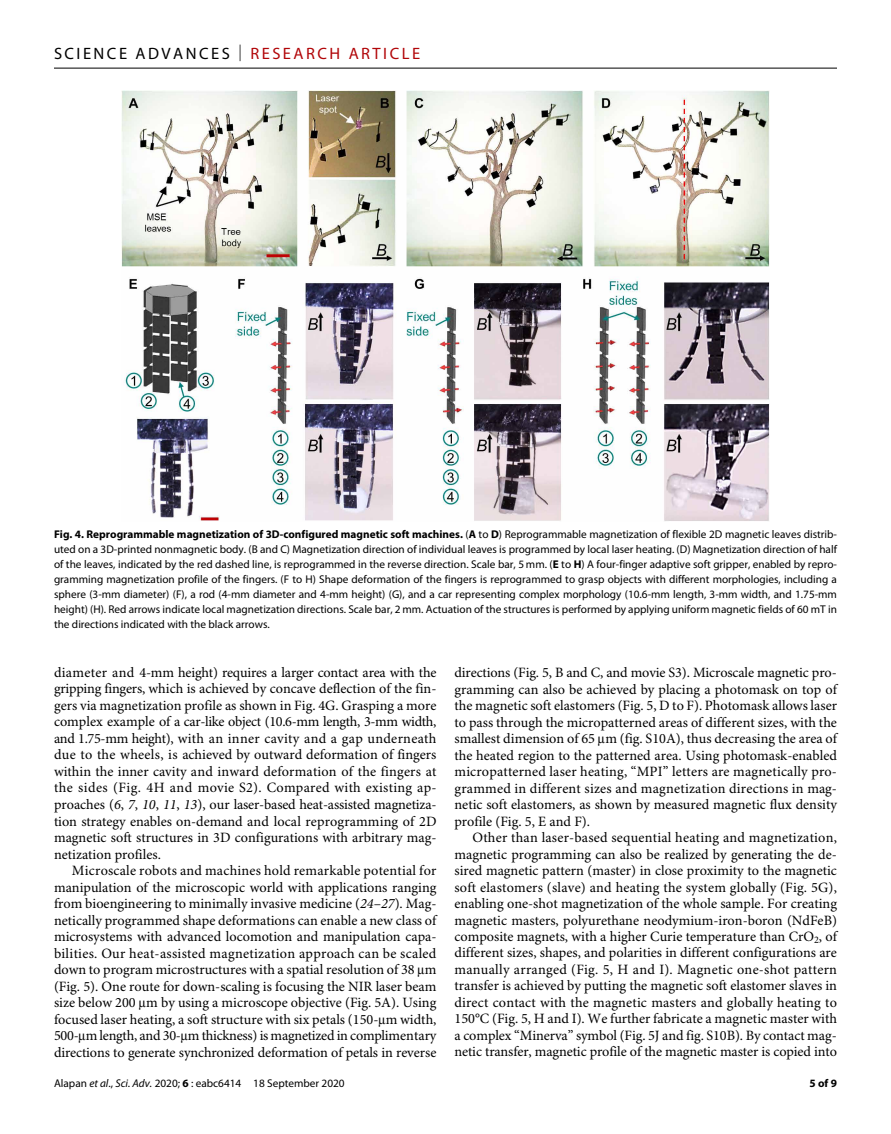
<style>
.page{position:relative;width:891px;height:1134px;background:#fff}
.page>*{position:absolute;margin:0;border:0;box-sizing:border-box;transform-origin:0 0}
.t1{font:16.5px "Myriad Pro";letter-spacing:.15em;color:#000}
.t2{font:14.25px/16.5px "Minion Pro";color:#000;text-align:justify}
.t3{font:11.25px/15px "Myriad Pro";color:#000;text-align:justify}
.t4{font:700 11.25px "Myriad Pro";color:#000}
.s1{font-weight:300}
.s2{color:#b10508}
.s3{font-weight:700}
.s4{font-style:italic}
</style>
<div class="page">
<hr style="left:54px;top:68px;width:783px;height:1px;background:#000">
<img style="left:121px;top:90px;width:649px;height:431px">
<p class="t1" style="left:54px;top:40px;width:368px">SCIENCE ADVANCES <span class="s1">|</span> <span class="s2">RESEARCH ARTICLE</span></p>
<p class="t3" style="left:54px;top:527px;width:785px"><span class="s3">Fig. 4. Reprogrammable magnetization of 3D-configured magnetic soft machines.</span> (<span class="s3">A</span> to <span class="s3">D</span>) Reprogrammable magnetization of flexible 2D magnetic leaves distrib&shy;uted on a 3D-printed nonmagnetic body. (B and C) Magnetization direction of individual leaves is programmed by local laser heating. (D) Magnetization direction of half of the leaves, indicated by the red dashed line, is reprogrammed in the reverse direction. Scale bar, 5 mm. (<span class="s3">E</span> to <span class="s3">H</span>) A four-finger adaptive soft gripper, enabled by repro&shy;gramming magnetization profile of the fingers. (F to H) Shape deformation of the fingers is reprogrammed to grasp objects with different morphologies, including a sphere (3-mm diameter) (F), a rod (4-mm diameter and 4-mm height) (G), and a car representing complex morphology (10.6-mm length, 3-mm width, and 1.75-mm height) (H). Red arrows indicate local magnetization directions. Scale bar, 2 mm. Actuation of the structures is performed by applying uniform magnetic fields of 60 mT in the directions indicated with the black arrows.</p>
<p class="t2" style="left:54px;top:666px;width:384px">diameter and 4-mm height) requires a larger contact area with the gripping fingers, which is achieved by concave deflection of the fin&shy;gers via magnetization profile as shown in Fig. 4G. Grasping a more complex example of a car-like object (10.6-mm length, 3-mm width, and 1.75-mm height), with an inner cavity and a gap underneath due to the wheels, is achieved by outward deformation of fingers within the inner cavity and inward deformation of the fingers at the sides (Fig. 4H and movie S2). Compared with existing ap&shy;proaches (<span class="s4">6</span>, <span class="s4">7</span>, <span class="s4">10</span>, <span class="s4">11</span>, <span class="s4">13</span>), our laser-based heat-assisted magnetiza&shy;tion strategy enables on-demand and local reprogramming of 2D magnetic soft structures in 3D configurations with arbitrary mag&shy;netization profiles.</p>
<p class="t2" style="left:54px;top:864px;width:384px;text-indent:18px">Microscale robots and machines hold remarkable potential for manipulation of the microscopic world with applications ranging from bioengineering to minimally invasive medicine (<span class="s4">24</span>–<span class="s4">27</span>). Mag&shy;netically programmed shape deformations can enable a new class of microsystems with advanced locomotion and manipulation capa&shy;bilities. Our heat-assisted magnetization approach can be scaled down to program microstructures with a spatial resolution of 38 m (Fig. 5). One route for down-scaling is focusing the NIR laser beam size below 200 m by using a microscope objective (Fig. 5A). Using focused laser heating, a soft structure with six petals (150- m width, 500- m length, and 30- m thickness) is magnetized in complimentary directions to generate synchronized deformation of petals in reverse</p>
<p class="t3" style="left:54px;top:1076px;width:292px">Alapan <span class="s4">et al</span>., <span class="s4">Sci. Adv.</span> 2020; <span class="s3">6</span> : eabc6414 18 September 2020</p>
<p class="t2" style="left:454px;top:666px;width:384px">directions (Fig. 5, B and C, and movie S3). Microscale magnetic pro&shy;gramming can also be achieved by placing a photomask on top of the magnetic soft elastomers (Fig. 5, D to F). Photomask allows laser to pass through the micropatterned areas of different sizes, with the smallest dimension of 65 m (fig. S10A), thus decreasing the area of the heated region to the patterned area. Using photomask-enabled micropatterned laser heating, “MPI” letters are magnetically pro&shy;grammed in different sizes and magnetization directions in mag&shy;netic soft elastomers, as shown by measured magnetic flux density profile (Fig. 5, E and F).</p>
<p class="t2" style="left:454px;top:831px;width:384px;text-indent:18px">Other than laser-based sequential heating and magnetization, magnetic programming can also be realized by generating the de&shy;sired magnetic pattern (master) in close proximity to the magnetic soft elastomers (slave) and heating the system globally (Fig. 5G), enabling one-shot magnetization of the whole sample. For creating magnetic masters, polyurethane neodymium-iron-boron (NdFeB) composite magnets, with a higher Curie temperature than CrO<sub>2</sub>, of different sizes, shapes, and polarities in different configurations are manually arranged (Fig. 5, H and I). Magnetic one-shot pattern transfer is achieved by putting the magnetic soft elastomer slaves in direct contact with the magnetic masters and globally heating to 150°C (Fig. 5, H and I). We further fabricate a magnetic master with a complex “Minerva” symbol (Fig. 5J and fig. S10B). By contact mag&shy;netic transfer, magnetic profile of the magnetic master is copied into</p>
<p class="t4" style="left:810px;top:1074px;width:29px">5 of 9</p>
</div>
